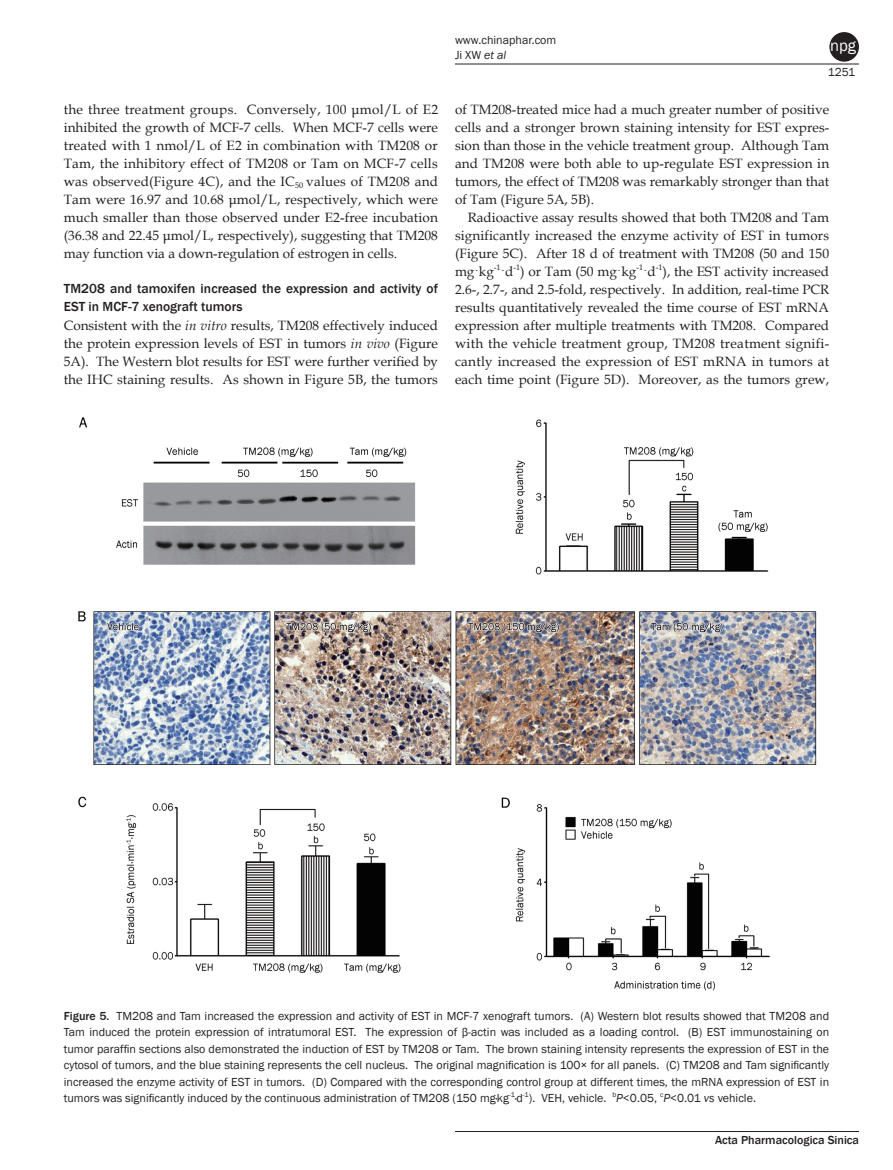
<style>
.page{position:relative;width:893px;height:1170px;background:#fff}
.page>*{position:absolute;margin:0;border:0;box-sizing:border-box;transform-origin:0 0}
.t1{font:16.5px "Franklin Gothic";color:#fff}
.英文正文{font:13.5px/18px "Book Antiqua";letter-spacing:.005em;color:#231f20;text-align:justify}
.无段头空英文正文{font:13.5px/18px "Book Antiqua";color:#231f20;text-align:justify}
.二级标题{font:500 13.5px/18px "Franklin Gothic";letter-spacing:.005em;color:#231f20}
.图表注{font:12px/16.5px "Franklin Gothic";color:#231f20}
.t2{font:500 12px "Franklin Gothic";color:#231f20}
.s1{font-style:italic}
.s2{font-family:"Times New Roman"}
.s3{font-weight:500}
</style>
<div class="page">
<hr style="left:455px;top:64px;width:404px;height:1px;background:#231f20">
<hr style="left:455px;top:1131px;width:404px;height:1px;background:#231f20">
<div style="left:829px;top:32px;width:30px;height:30px;background:#231f20;border-radius:50%"></div>
<img style="left:78px;top:417px;width:739px;height:574px">
<p class="英文正文" style="left:64px;top:100px;width:376px">the three treatment groups. Conversely, 100 μmol/L of E2 inhibited the growth of MCF-7 cells. When MCF-7 cells were treated with 1 nmol/L of E2 in combination with TM208 or Tam, the inhibitory effect of TM208 or Tam on MCF-7 cells was observed(Figure 4C), and the IC<sub>50</sub> values of TM208 and Tam were 16.97 and 10.68 μmol/L, respectively, which were much smaller than those observed under E2-free incubation (36.38 and 22.45 μmol/L, respectively), suggesting that TM208 may function via a down-regulation of estrogen in cells.</p>
<p class="二级标题" style="left:64px;top:280px;width:376px">TM208 and tamoxifen increased the expression and activity of<br>EST in MCF-7 xenograft tumors</p>
<p class="无段头空英文正文" style="left:64px;top:316px;width:376px">Consistent with the <span class="s1">in vitro</span> results, TM208 effectively induced the protein expression levels of EST in tumors <span class="s1">in vivo</span> (Figure 5A). The Western blot results for EST were further verified by the IHC staining results. As shown in Figure 5B, the tumors</p>
<p class="图表注" style="left:455px;top:32px;width:103px;line-height:15px">www.chinaphar.com<br>Ji XW <span class="s1">et al</span></p>
<p class="t1" style="left:830px;top:35px;width:27px">npg</p>
<p class="图表注" style="left:828px;top:64px;width:29px">1251</p>
<p class="无段头空英文正文" style="left:455px;top:100px;width:376px">of TM208-treated mice had a much greater number of positive cells and a stronger brown staining intensity for EST expres&shy;sion than those in the vehicle treatment group. Although Tam and TM208 were both able to up-regulate EST expression in tumors, the effect of TM208 was remarkably stronger than that of Tam (Figure 5A, 5B).</p>
<p class="英文正文" style="left:455px;top:208px;width:376px;text-indent:13px">Radioactive assay results showed that both TM208 and Tam significantly increased the enzyme activity of EST in tumors (Figure 5C). After 18 d of treatment with TM208 (50 and 150 mg<span class="s2">·</span>kg<sup>-1</sup><span class="s2">·</span>d<sup>-1</sup>) or Tam (50 mg<span class="s2">·</span>kg<sup>-1</sup><span class="s2">·</span>d<sup>-1</sup>), the EST activity increased 2.6-, 2.7-, and 2.5-fold, respectively. In addition, real-time PCR results quantitatively revealed the time course of EST mRNA expression after multiple treatments with TM208. Compared with the vehicle treatment group, TM208 treatment signifi&shy;cantly increased the expression of EST mRNA in tumors at each time point (Figure 5D). Moreover, as the tumors grew,</p>
<p class="图表注" style="left:64px;top:1007px;width:767px;text-align:justify"><span class="s3">Figure 5.</span> TM208 and Tam increased the expression and activity of EST in MCF-7 xenograft tumors. (A) Western blot results showed that TM208 and Tam induced the protein expression of intratumoral EST. The expression of β-actin was included as a loading control. (B) EST immunostaining on tumor paraffin sections also demonstrated the induction of EST by TM208 or Tam. The brown staining intensity represents the expression of EST in the cytosol of tumors, and the blue staining represents the cell nucleus. The original magnification is 100× for all panels. (C) TM208 and Tam significantly increased the enzyme activity of EST in tumors. (D) Compared with the corresponding control group at different times, the mRNA expression of EST in tumors was significantly induced by the continuous administration of TM208 (150 mg·kg<sup>-1</sup>·d<sup>-1</sup>). VEH, vehicle. <sup>b</sup><span class="s1">P</span>&lt;0.05, <sup>c</sup><span class="s1">P</span>&lt;0.01 <span class="s1">vs</span> vehicle.</p>
<p class="t2" style="left:715px;top:1132px;width:145px">Acta Pharmacologica Sinica</p>
</div>
